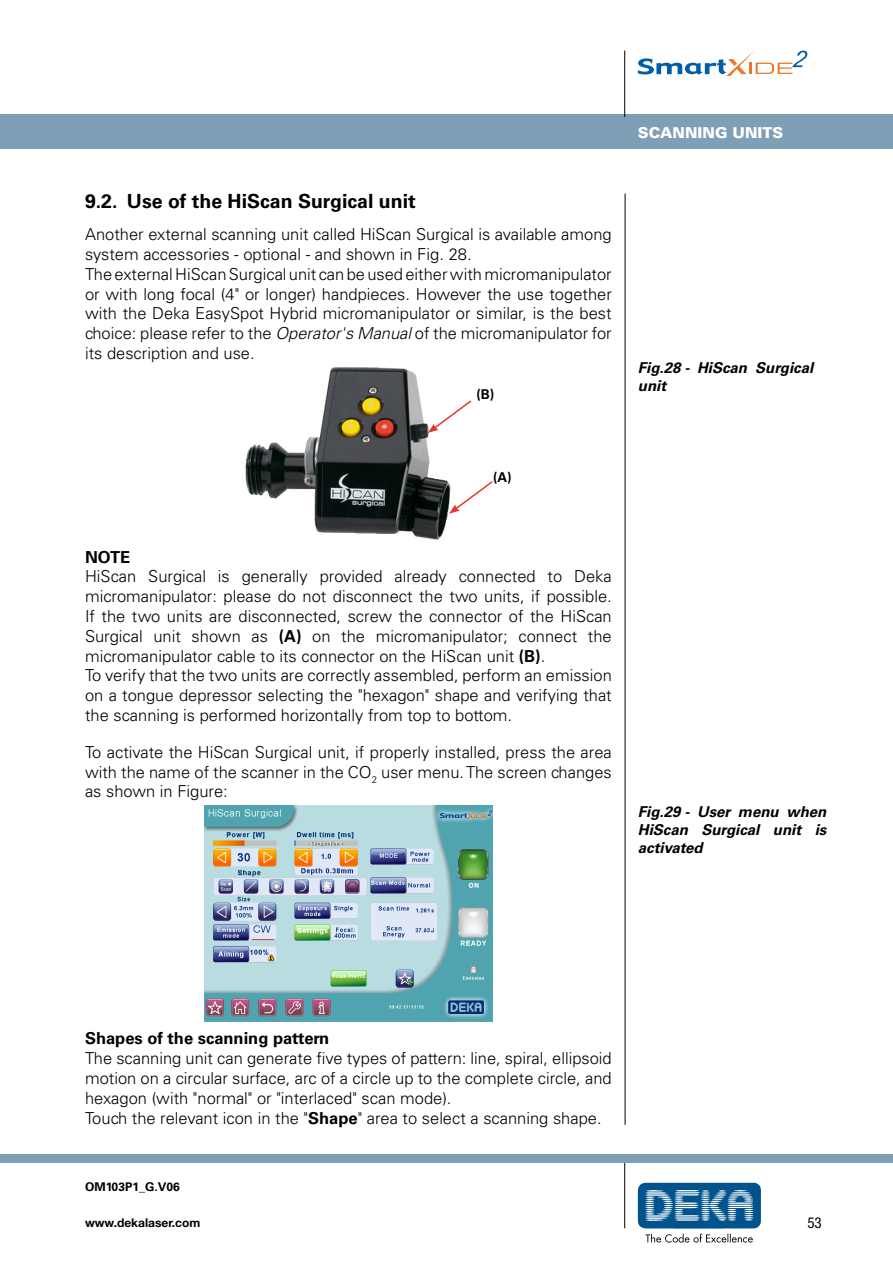
<style>
.page{position:relative;width:893px;height:1263px;background:#fff}
.page>*{position:absolute;margin:0;border:0;box-sizing:border-box;transform-origin:0 0}
.t1{font:700 19.5px "Univers LT Std";color:#000}
.t2{font:300 16.5px/19.8px "Univers LT Std";color:#000}
.t3{font:700 16.5px "Univers LT Std";color:#000}
.t4{font:italic 700 15px/18px "Univers LT Std";color:#000}
.t5{font:900 15px "Univers LT Std";color:#fff}
.t6{font:condensed 15px "Helvetica Neue LT Std";color:#000}
.t7{font:700 13.5px "Univers LT Std";color:#000}
.t8{font:700 12px "Helvetica Neue LT Std";color:#000}
.t9{font:700 12px "Univers LT Std";color:#000}
.s1{font-style:italic}
.s2{font-weight:700}
</style>
<div class="page">
<div style="left:0;top:115px;width:893px;height:34px;background:#7f9fb7"></div>
<hr style="left:624px;top:51px;width:1px;height:66px;background:#000">
<hr style="left:624px;top:1161px;width:1px;height:67px;background:#000">
<svg style="left:638px;top:1183px;width:123px;height:59px"></svg>
<svg style="left:638px;top:51px;width:169px;height:25px"></svg>
<div style="left:0;top:1154px;width:893px;height:8px;background:#7f9fb7"></div>
<hr style="left:625px;top:193px;width:1px;height:932px;background:#000">
<img style="left:245px;top:367px;width:204px;height:173px">
<img style="left:204px;top:805px;width:288px;height:216px">
<svg style="left:428px;top:399px;width:44px;height:34px"></svg>
<svg style="left:449px;top:481px;width:44px;height:33px"></svg>
<p class="t1" style="left:85px;top:189px;width:332px">9.2. Use of the HiScan Surgical unit</p>
<p class="t2" style="left:85px;top:224px;width:528px">Another external scanning unit called HiScan Surgical is available among system accessories - optional - and shown in Fig. 28.<br>The external HiScan Surgical unit can be used either with micromanipulator or with long focal (4" or longer) handpieces. However the use together with the Deka EasySpot Hybrid micromanipulator or similar, is the best choice: please refer to the <span class="s1">Operator's Manual</span> of the micromanipulator for its description and use.</p>
<p class="t7" style="left:476px;top:386px;width:19px">(B)</p>
<p class="t5" style="left:638px;top:123px;width:147px">SCANNING UNITS</p>
<p class="t4" style="left:638px;top:359px;width:177px">Fig.28 - HiScan Surgical unit</p>
<p class="t7" style="left:493px;top:470px;width:20px">(A)</p>
<p class="t3" style="left:85px;top:547px;width:47px">NOTE</p>
<p class="t2" style="left:85px;top:567px;width:528px">HiScan Surgical is generally provided already connected to Deka micromanipulator: please do not disconnect the two units, if possible.<br>If the two units are disconnected, screw the connector of the HiScan Surgical unit shown as <span class="s2">(A)</span> on the micromanipulator; connect the micromanipulator cable to its connector on the HiScan unit <span class="s2">(B)</span>.<br>To verify that the two units are correctly assembled, perform an emission on a tongue depressor selecting the "hexagon" shape and verifying that the scanning is performed horizontally from top to bottom.</p>
<p class="t2" style="left:85px;top:742px;width:528px;text-align:justify">To activate the HiScan Surgical unit, if properly installed, press the area with the name of the scanner in the CO<sub>2</sub> user menu. The screen changes as shown in Figure:</p>
<p class="t4" style="left:638px;top:803px;width:190px;text-align:justify">Fig.29 - User menu when HiScan Surgical unit is activated</p>
<p class="t3" style="left:85px;top:1029px;width:246px">Shapes of the scanning pattern</p>
<p class="t2" style="left:85px;top:1048px;width:528px">The scanning unit can generate five types of pattern: line, spiral, ellipsoid motion on a circular surface, arc of a circle up to the complete circle, and hexagon (with "normal" or "interlaced" scan mode).<br>Touch the relevant icon in the "<span class="s2">Shape</span>" area to select a scanning shape.</p>
<p class="t9" style="left:85px;top:1180px;width:96px">OM103P1_G.V06</p>
<p class="t8" style="left:85px;top:1215px;width:117px">www.dekalaser.com</p>
<p class="t6" style="left:807px;top:1214px;width:16px">53</p>
</div>
